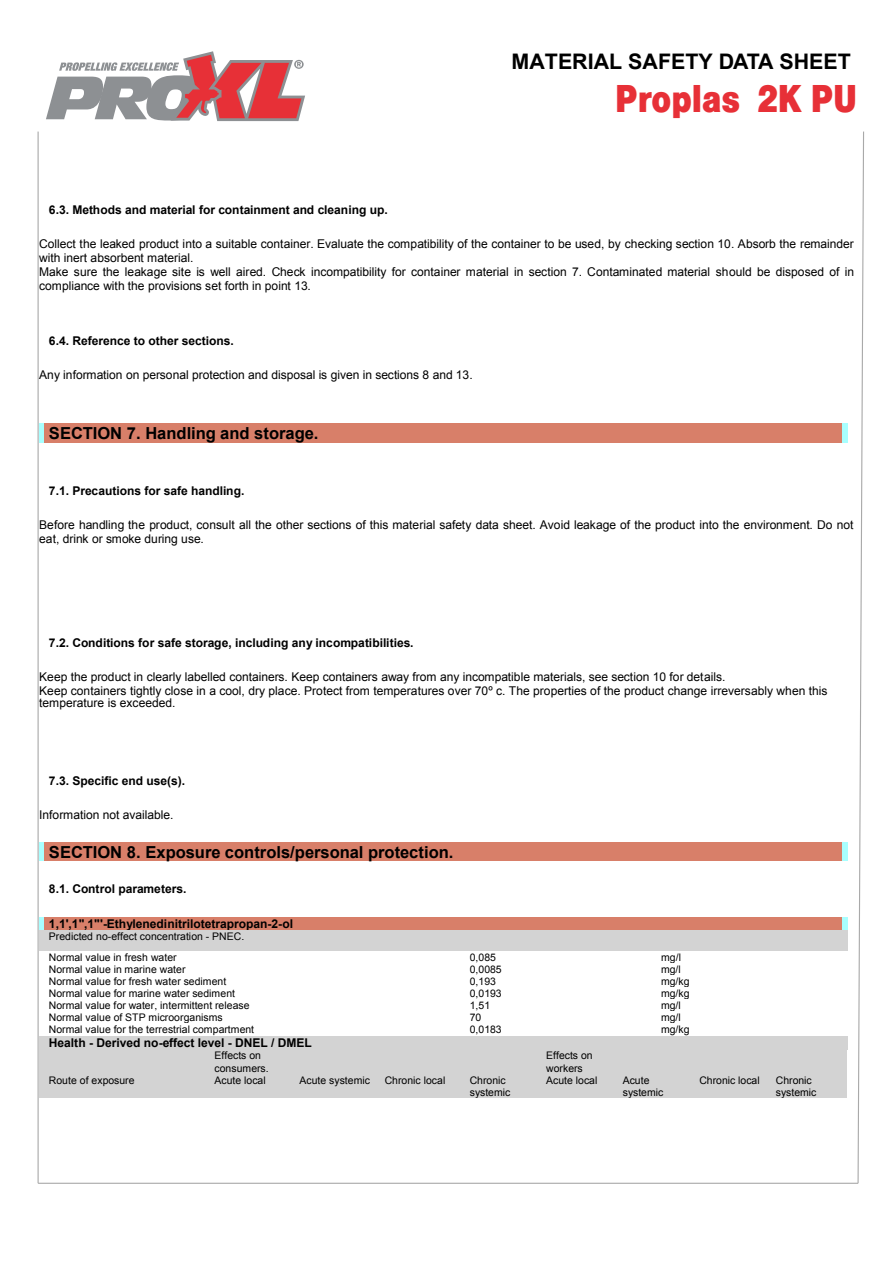
<style>
.page{position:relative;width:893px;height:1263px;background:#fff}
.page>*{position:absolute;margin:0;border:0;box-sizing:border-box;transform-origin:0 0}
.t1{font:40.5px "Helvetica Bold Condensed Plain";color:#e73037}
.t2{font:700 21.45px "Arial";color:#000}
.t3{font:700 16.5px "Arial";color:#000}
.t4{font:12px/13.8px "Arial";color:#000}
.t5{font:700 12px "Arial";color:#000}
.t6{font:10.5px/12px "Arial";color:#000}
</style>
<div class="page">
<hr style="left:38px;top:132px;width:1px;height:1051px;background:#a9a9a9">
<svg style="left:857px;top:131px;width:7px;height:1053px"></svg>
<hr style="left:38px;top:1183px;width:820px;height:1px;background:#a9a9a9">
<div style="left:44px;top:423px;width:798px;height:19px;background:#d87f69"></div>
<div style="left:44px;top:842px;width:798px;height:19px;background:#d87f69"></div>
<div style="left:44px;top:917px;width:798px;height:13px;background:#d87f69"></div>
<div style="left:39px;top:930px;width:425px;height:21px;background:#d3d3d3"></div>
<div style="left:464px;top:930px;width:192px;height:21px;background:#d3d3d3"></div>
<div style="left:656px;top:930px;width:191px;height:21px;background:#d3d3d3"></div>
<div style="left:44px;top:1036px;width:798px;height:13px;background:#d3d3d3"></div>
<div style="left:39px;top:1049px;width:170px;height:25px;background:#d3d3d3"></div>
<div style="left:209px;top:1049px;width:85px;height:25px;background:#d3d3d3"></div>
<div style="left:294px;top:1049px;width:86px;height:25px;background:#d3d3d3"></div>
<div style="left:380px;top:1049px;width:84px;height:25px;background:#d3d3d3"></div>
<div style="left:464px;top:1049px;width:77px;height:25px;background:#d3d3d3"></div>
<div style="left:541px;top:1049px;width:77px;height:25px;background:#d3d3d3"></div>
<div style="left:618px;top:1049px;width:76px;height:25px;background:#d3d3d3"></div>
<div style="left:694px;top:1049px;width:77px;height:25px;background:#d3d3d3"></div>
<div style="left:771px;top:1049px;width:76px;height:25px;background:#d3d3d3"></div>
<div style="left:39px;top:1074px;width:170px;height:24px;background:#d3d3d3"></div>
<div style="left:209px;top:1074px;width:85px;height:24px;background:#d3d3d3"></div>
<div style="left:294px;top:1074px;width:86px;height:24px;background:#d3d3d3"></div>
<div style="left:380px;top:1074px;width:84px;height:24px;background:#d3d3d3"></div>
<div style="left:464px;top:1074px;width:77px;height:24px;background:#d3d3d3"></div>
<div style="left:541px;top:1074px;width:77px;height:24px;background:#d3d3d3"></div>
<div style="left:618px;top:1074px;width:76px;height:24px;background:#d3d3d3"></div>
<div style="left:694px;top:1074px;width:77px;height:24px;background:#d3d3d3"></div>
<div style="left:771px;top:1074px;width:76px;height:24px;background:#d3d3d3"></div>
<svg style="left:46px;top:51px;width:259px;height:70px"></svg>
<h2 class="t2" style="left:512px;top:54px;width:341px">MATERIAL SAFETY DATA SHEET</h2>
<h1 class="t1" style="left:615px;top:85px;width:243px">Proplas 2K PU</h1>
<p class="t5" style="left:49px;top:205px;width:340px">6.3. Methods and material for containment and cleaning up.</p>
<p class="t4" style="left:39px;top:238px;width:816px">Collect the leaked product into a suitable container. Evaluate the compatibility of the container to be used, by checking section 10. Absorb the remainder with inert absorbent material.<br>Make sure the leakage site is well aired. Check incompatibility for container material in section 7. Contaminated material should be disposed of in compliance with the provisions set forth in point 13.</p>
<p class="t5" style="left:49px;top:336px;width:186px">6.4. Reference to other sections.</p>
<p class="t4" style="left:39px;top:369px;width:435px">Any information on personal protection and disposal is given in sections 8 and 13.</p>
<h3 class="t3" style="left:49px;top:427px;width:271px">SECTION 7. Handling and storage.</h3>
<p class="t5" style="left:49px;top:486px;width:197px">7.1. Precautions for safe handling.</p>
<p class="t4" style="left:39px;top:519px;width:816px">Before handling the product, consult all the other sections of this material safety data sheet. Avoid leakage of the product into the environment. Do not eat, drink or smoke during use.</p>
<p class="t5" style="left:49px;top:638px;width:366px">7.2. Conditions for safe storage, including any incompatibilities.</p>
<p class="t4" style="left:39px;top:671px;width:790px">Keep the product in clearly labelled containers. Keep containers away from any incompatible materials, see section 10 for details.<br>Keep containers tightly close in a cool, dry place. Protect from temperatures over 70º c. The properties of the product change irreversably when this</p>
<p class="t4" style="left:39px;top:697px;width:138px">temperature is exceeded.</p>
<p class="t5" style="left:49px;top:776px;width:138px">7.3. Specific end use(s).</p>
<p class="t4" style="left:39px;top:809px;width:136px">Information not available.</p>
<h3 class="t3" style="left:49px;top:846px;width:406px">SECTION 8. Exposure controls/personal protection.</h3>
<p class="t5" style="left:49px;top:885px;width:139px">8.1. Control parameters.</p>
<p class="t5" style="left:49px;top:919px;width:246px">1,1',1",1"'-Ethylenedinitrilotetrapropan-2-ol</p>
<p class="t6" style="left:49px;top:927px;width:197px;line-height:20.5px">Predicted no-effect concentration - PNEC.<br>Normal value in fresh water</p>
<p class="t6" style="left:470px;top:952px;width:28px">0,085</p>
<p class="t6" style="left:661px;top:952px;width:21px">mg/l</p>
<p class="t6" style="left:49px;top:964px;width:138px">Normal value in marine water</p>
<p class="t6" style="left:470px;top:964px;width:33px">0,0085</p>
<p class="t6" style="left:661px;top:964px;width:21px">mg/l</p>
<p class="t6" style="left:49px;top:976px;width:179px">Normal value for fresh water sediment</p>
<p class="t6" style="left:470px;top:976px;width:28px">0,193</p>
<p class="t6" style="left:661px;top:976px;width:30px">mg/kg</p>
<p class="t6" style="left:49px;top:988px;width:188px">Normal value for marine water sediment</p>
<p class="t6" style="left:470px;top:988px;width:33px">0,0193</p>
<p class="t6" style="left:661px;top:988px;width:30px">mg/kg</p>
<p class="t6" style="left:49px;top:1001px;width:202px">Normal value for water, intermittent release</p>
<p class="t6" style="left:470px;top:1001px;width:22px">1,51</p>
<p class="t6" style="left:661px;top:1001px;width:21px">mg/l</p>
<p class="t6" style="left:49px;top:1013px;width:175px">Normal value of STP microorganisms</p>
<p class="t6" style="left:470px;top:1013px;width:13px">70</p>
<p class="t6" style="left:661px;top:1013px;width:21px">mg/l</p>
<p class="t6" style="left:49px;top:1025px;width:207px">Normal value for the terrestrial compartment</p>
<p class="t6" style="left:470px;top:1025px;width:33px">0,0183</p>
<p class="t6" style="left:661px;top:1025px;width:30px">mg/kg</p>
<p class="t5" style="left:49px;top:1038px;width:264px">Health - Derived no-effect level - DNEL / DMEL</p>
<p class="t6" style="left:215px;top:1051px;width:56px">Effects on consumers.</p>
<p class="t6" style="left:546px;top:1051px;width:48px">Effects on workers</p>
<p class="t6" style="left:49px;top:1075px;width:87px">Route of exposure</p>
<p class="t6" style="left:215px;top:1075px;width:53px">Acute local</p>
<p class="t6" style="left:300px;top:1075px;width:72px">Acute systemic</p>
<p class="t6" style="left:385px;top:1075px;width:62px">Chronic local</p>
<p class="t6" style="left:470px;top:1075px;width:42px">Chronic systemic</p>
<p class="t6" style="left:546px;top:1075px;width:53px">Acute local</p>
<p class="t6" style="left:623px;top:1075px;width:42px">Acute systemic</p>
<p class="t6" style="left:699px;top:1075px;width:62px">Chronic local</p>
<p class="t6" style="left:776px;top:1075px;width:42px">Chronic systemic</p>
</div>
